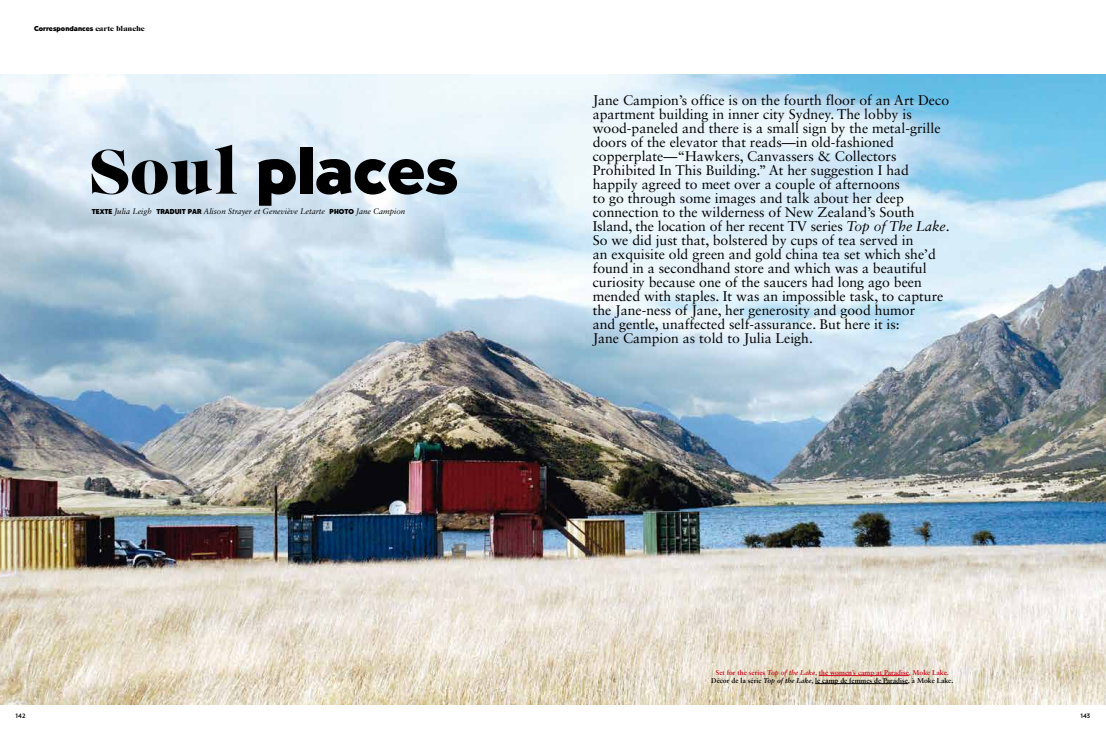
<style>
.page{position:relative;width:1106px;height:738px;background:#fff}
.page>*{position:absolute;margin:0;border:0;box-sizing:border-box;transform-origin:0 0}
.t1{font:700 65px "Cg Bernhardt";color:#000}
.t2{font:14px/14px "Sabon LT Std";color:#000}
.t3{font:italic 8px "Sabon LT Std";color:#000}
.t4{font:700 7px/8px "Sabon LT Std";color:#cd071e;text-align:center}
.t5{font:700 7px "Cg Bernhardt";color:#000}
.t6{font:700 6px "Verlag";letter-spacing:.005em;color:#000}
.s1{font-family:"Caslon Graphique EFOP";font-weight:400}
.s2{font-family:"Cg Bernhardt";font-weight:700;font-style:normal;font-size:7px}
.s3{font-style:italic}
.s4{color:#000}
.s5{font-style:italic;color:#000}
</style>
<div class="page">
<img style="left:0;top:74px;width:1105px;height:630px">
<hr style="left:818px;top:675px;width:90px;height:1px;background:#cd071e">
<hr style="left:815px;top:683px;width:93px;height:1px;background:#000">
<p class="t5" style="left:34px;top:24px;width:112px">Correspondances <span class="s1">carte blanche</span></p>
<h1 class="t1" style="left:89px;top:130px;width:370px"><span class="s1">Soul</span> places</h1>
<p class="t3" style="left:92px;top:207px;width:315px"><span class="s2">TEXTE</span> Julia Leigh <span class="s2">TRADUIT PAR</span> Alison Strayer et Geneviève Letarte <span class="s2">PHOTO</span> Jane Campion</p>
<p class="t2" style="left:592px;top:93px;width:358px">Jane Campion’s office is on the fourth floor of an Art Deco apartment building in inner city Sydney. The lobby is wood-paneled and there is a small sign by the metal-grille doors of the elevator that reads—in old-fashioned copperplate—“Hawkers, Canvassers &amp; Collectors Prohibited In This Building.” At her suggestion I had happily agreed to meet over a couple of afternoons<br>to go through some images and talk about her deep connection to the wilderness of New Zealand’s South Island, the location of her recent TV series <span class="s3">Top of The Lake</span>.<br>So we did just that, bolstered by cups of tea served in<br>an exquisite old green and gold china tea set which she’d found in a secondhand store and which was a beautiful curiosity because one of the saucers had long ago been mended with staples. It was an impossible task, to capture the Jane-ness of Jane, her generosity and good humor<br>and gentle, unaffected self-assurance. But here it is:<br>Jane Campion as told to Julia Leigh.</p>
<p class="t4" style="left:711px;top:667px;width:243px">Set for the series <span class="s3">Top of the Lake</span>, the women’s camp at Paradise, Moke Lake.<br><span class="s4">Décor de la série</span> <span class="s5">Top of the Lake</span><span class="s4">, le camp de femmes de Paradise, à Moke Lake.</span></p>
<p class="t6" style="left:16px;top:710px;width:11px">142</p>
<p class="t6" style="left:1080px;top:710px;width:11px">143</p>
</div>
